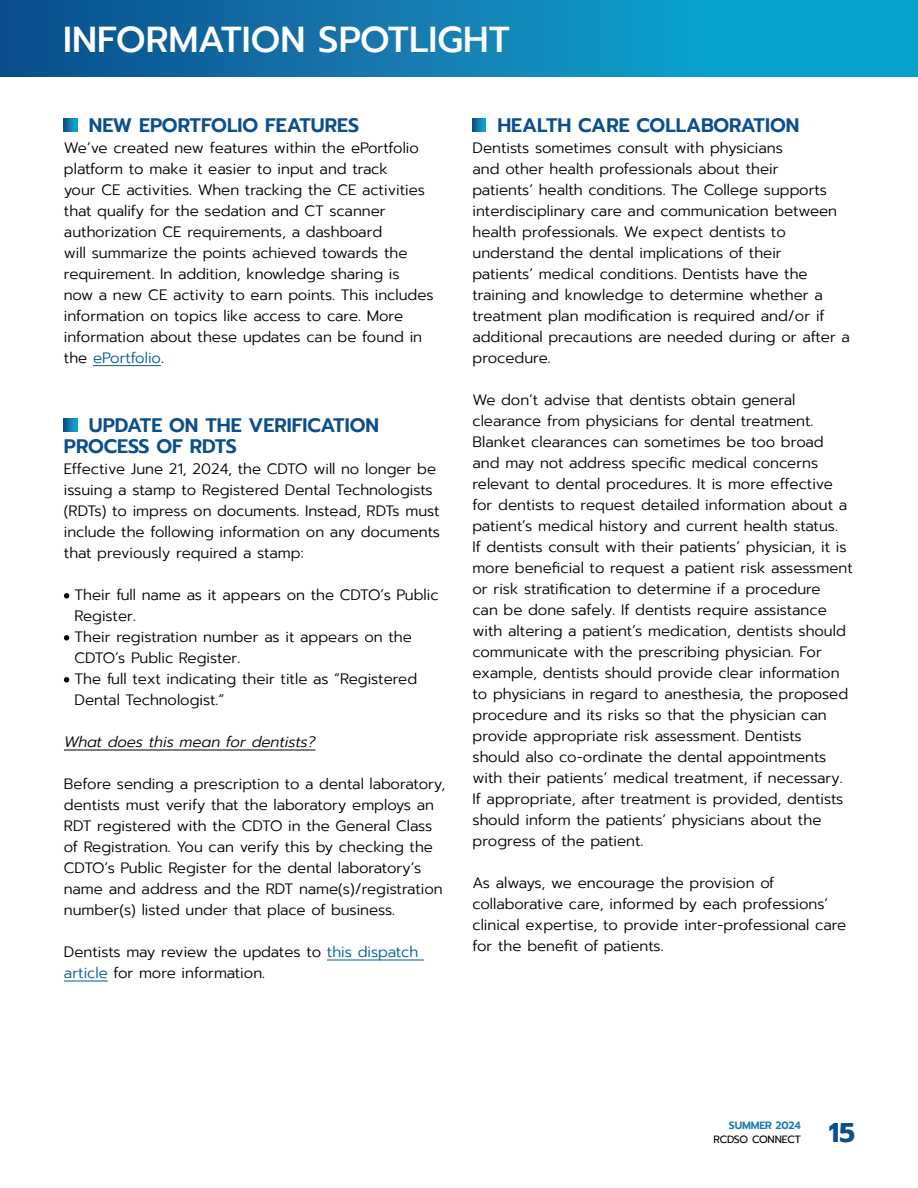
<style>
.page{position:relative;width:918px;height:1188px;background:#fff}
.page>*{position:absolute;margin:0;border:0;box-sizing:border-box;transform-origin:0 0}
.t1{font:500 36px "Prompt";color:#fff}
.t2{font:700 27px "Prompt";color:#0b4e8c}
.t3{font:600 19.5px/21px "Prompt";color:#0b4e8c}
.t4{font:300 15px/21px "Prompt";color:#000}
.t5{font:italic 300 15px "Prompt";color:#000}
.t6{font:10.5px "Prompt";letter-spacing:-.015em;color:#000}
.t7{font:600 10.5px "Prompt";letter-spacing:-.01em;color:#1879ae}
.s1{color:#005d95}
</style>
<div class="page">
<div style="left:0;top:0;width:918px;height:76px;background:linear-gradient(to right,#11508f,#0bb0d6)"></div>
<hr style="left:93px;top:365px;width:68px;height:1px;background:#005d95">
<hr style="left:64px;top:750px;width:251px;height:1px;background:#000">
<hr style="left:327px;top:960px;width:97px;height:1px;background:#005d95">
<hr style="left:64px;top:981px;width:44px;height:1px;background:#005d95">
<svg style="left:64px;top:118px;width:13px;height:14px"></svg>
<svg style="left:64px;top:418px;width:13px;height:14px"></svg>
<svg style="left:64px;top:593px;width:5px;height:5px"></svg>
<svg style="left:64px;top:635px;width:5px;height:5px"></svg>
<svg style="left:64px;top:677px;width:5px;height:5px"></svg>
<svg style="left:472px;top:118px;width:14px;height:14px"></svg>
<h1 class="t1" style="left:63px;top:13px;width:448px">INFORMATION SPOTLIGHT</h1>
<h2 class="t3" style="left:89px;top:114px;width:272px">NEW EPORTFOLIO FEATURES</h2>
<p class="t4" style="left:64px;top:137px;width:371px">We’ve created new features within the ePortfolio platform to make it easier to input and track<br>your CE activities. When tracking the CE activities that qualify for the sedation and CT scanner authorization CE requirements, a dashboard<br>will summarize the points achieved towards the requirement. In addition, knowledge sharing is<br>now a new CE activity to earn points. This includes information on topics like access to care. More information about these updates can be found in the <span class="s1">ePortfolio</span>.</p>
<h2 class="t3" style="left:64px;top:415px;width:317px;text-indent:25px">UPDATE ON THE VERIFICATION<br>PROCESS OF RDTS</h2>
<p class="t4" style="left:64px;top:458px;width:378px">Effective June 21, 2024, the CDTO will no longer be issuing a stamp to Registered Dental Technologists (RDTs) to impress on documents. Instead, RDTs must include the following information on any documents that previously required a stamp:</p>
<p class="t4" style="left:75px;top:584px;width:366px">Their full name as it appears on the CDTO’s Public Register.<br>Their registration number as it appears on the CDTO’s Public Register.<br>The full text indicating their title as “Registered Dental Technologist.”</p>
<p class="t5" style="left:64px;top:731px;width:253px">What does this mean for dentists?</p>
<p class="t4" style="left:64px;top:773px;width:383px">Before sending a prescription to a dental laboratory, dentists must verify that the laboratory employs an RDT registered with the CDTO in the General Class of Registration. You can verify this by checking the CDTO’s Public Register for the dental laboratory’s name and address and the RDT name(s)/registration number(s) listed under that place of business.</p>
<p class="t4" style="left:64px;top:941px;width:356px">Dentists may review the updates to <span class="s1">this dispatch</span></p>
<p class="t4" style="left:64px;top:962px;width:203px"><span class="s1">article</span> for more information.</p>
<h2 class="t3" style="left:497px;top:114px;width:304px">HEALTH CARE COLLABORATION</h2>
<p class="t4" style="left:472px;top:137px;width:379px">Dentists sometimes consult with physicians<br>and other health professionals about their<br>patients’ health conditions. The College supports interdisciplinary care and communication between health professionals. We expect dentists to understand the dental implications of their<br>patients’ medical conditions. Dentists have the training and knowledge to determine whether a treatment plan modification is required and/or if additional precautions are needed during or after a procedure.</p>
<p class="t4" style="left:472px;top:389px;width:382px">We don’t advise that dentists obtain general clearance from physicians for dental treatment.<br>Blanket clearances can sometimes be too broad and may not address specific medical concerns relevant to dental procedures. It is more effective for dentists to request detailed information about a patient’s medical history and current health status.<br>If dentists consult with their patients’ physician, it is more beneficial to request a patient risk assessment or risk stratification to determine if a procedure<br>can be done safely. If dentists require assistance with altering a patient’s medication, dentists should communicate with the prescribing physician. For example, dentists should provide clear information to physicians in regard to anesthesia, the proposed procedure and its risks so that the physician can provide appropriate risk assessment. Dentists<br>should also co-ordinate the dental appointments with their patients’ medical treatment, if necessary.<br>If appropriate, after treatment is provided, dentists should inform the patients’ physicians about the progress of the patient.</p>
<p class="t4" style="left:472px;top:872px;width:375px">As always, we encourage the provision of collaborative care, informed by each professions’ clinical expertise, to provide inter-professional care for the benefit of patients.</p>
<p class="t7" style="left:729px;top:1118px;width:74px">SUMMER 2024</p>
<p class="t6" style="left:713px;top:1132px;width:89px">RCDSO CONNECT</p>
<h2 class="t2" style="left:829px;top:1112px;width:28px">15</h2>
</div>
